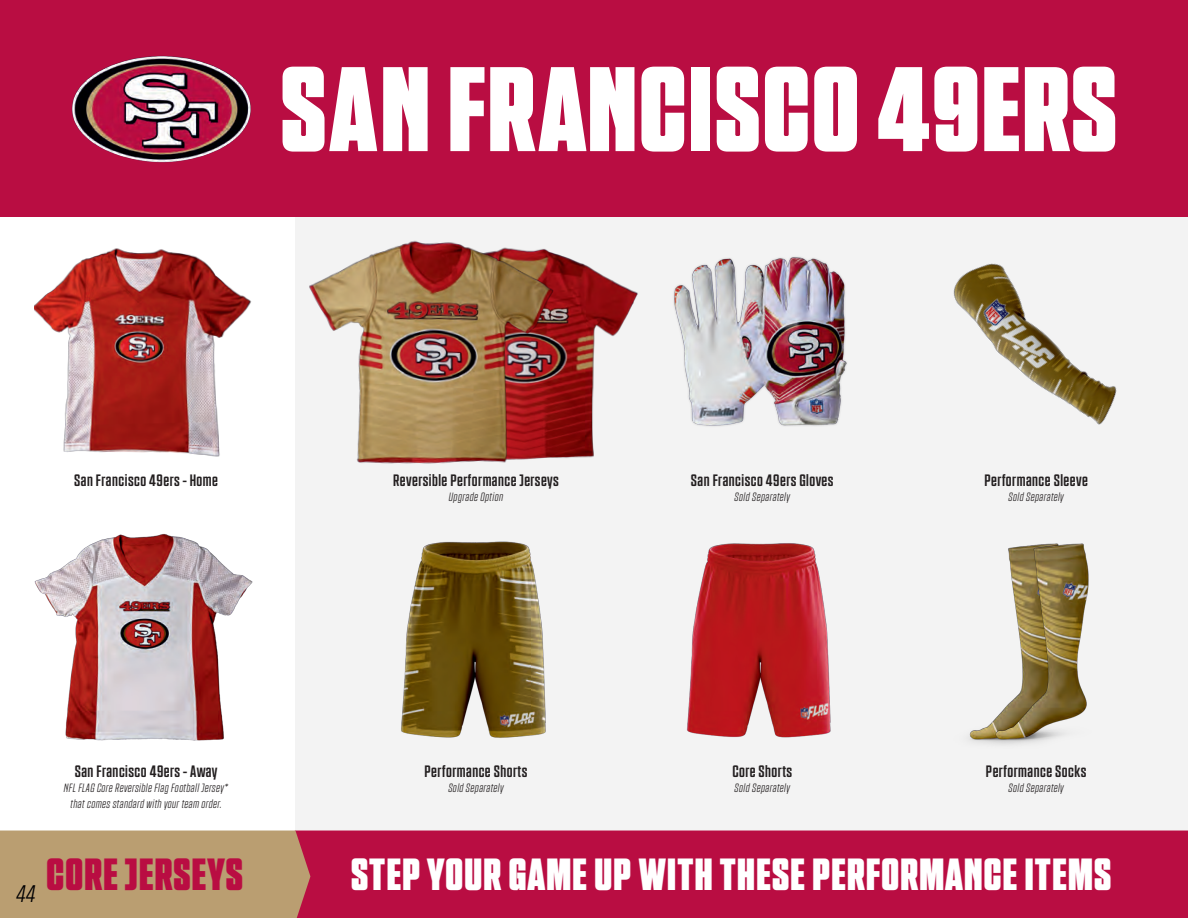
<style>
.page{position:relative;width:1188px;height:918px;background:#fff}
.page>*{position:absolute;margin:0;border:0;box-sizing:border-box;transform-origin:0 0}
.t1{font:120px "NTF Grand Black";letter-spacing:.02em;color:#fff}
.t2{font:45px "NTF Grand Black";letter-spacing:.03em;color:#fff}
.t3{font:45px "NTF Grand Black";letter-spacing:.03em;color:#b90d42}
.t4{font:italic 24px "NTF Grand Light";color:#000002;scale:1.05 1}
.t5{font:16.5px "NTF Grand Medium";letter-spacing:.03em;color:#231f20}
.t6{font:italic 12px/15.6px "NTF Grand Light";letter-spacing:.03em;color:#231f20;text-align:center}
</style>
<div class="page">
<div style="left:295px;top:217px;width:893px;height:615px;background:#f3f3f3"></div>
<div style="left:310px;top:831px;width:878px;height:87px;background:#b90d42"></div>
<div style="left:0;top:831px;width:310px;height:87px;background:#ba9e71"></div>
<img style="left:687px;top:543px;width:144px;height:195px">
<img style="left:673px;top:257px;width:174px;height:169px">
<img style="left:401px;top:541px;width:145px;height:197px">
<img style="left:969px;top:543px;width:120px;height:202px">
<img style="left:953px;top:263px;width:164px;height:162px">
<img style="left:35px;top:534px;width:218px;height:207px">
<img style="left:35px;top:248px;width:217px;height:209px">
<img style="left:559px;top:254px;width:79px;height:204px">
<img style="left:309px;top:240px;width:250px;height:224px">
<div style="left:0;top:0;width:1188px;height:217px;background:#b90d42"></div>
<img style="left:71px;top:55px;width:180px;height:108px">
<h1 class="t1" style="left:281px;top:39px;width:838px">SAN FRANCISCO 49ERS</h1>
<h3 class="t5" style="left:74px;top:470px;width:145px">San Francisco 49ers - Home</h3>
<h3 class="t5" style="left:393px;top:470px;width:167px">Reversible Performance Jerseys</h3>
<p class="t6" style="left:449px;top:489px;width:56px">Upgrade Option</p>
<h3 class="t5" style="left:691px;top:470px;width:144px">San Francisco 49ers Gloves</h3>
<p class="t6" style="left:735px;top:489px;width:57px">Sold Separately</p>
<h3 class="t5" style="left:985px;top:470px;width:105px">Performance Sleeve</h3>
<p class="t6" style="left:1009px;top:489px;width:57px">Sold Separately</p>
<h3 class="t5" style="left:75px;top:762px;width:144px">San Francisco 49ers - Away</h3>
<p class="t6" style="left:64px;top:780px;width:166px">NFL FLAG Core Reversible Flag Football Jersey* that comes standard with your team order.</p>
<h3 class="t5" style="left:425px;top:762px;width:104px">Performance Shorts</h3>
<p class="t6" style="left:448px;top:780px;width:57px">Sold Separately</p>
<h3 class="t5" style="left:732px;top:762px;width:61px">Core Shorts</h3>
<p class="t6" style="left:735px;top:780px;width:57px">Sold Separately</p>
<h3 class="t5" style="left:986px;top:762px;width:102px">Performance Socks</h3>
<p class="t6" style="left:1009px;top:780px;width:57px">Sold Separately</p>
<h3 class="t4" style="left:16px;top:880px;width:20px">44</h3>
<h2 class="t3" style="left:47px;top:848px;width:198px">CORE JERSEYS</h2>
<h2 class="t2" style="left:351px;top:848px;width:761px">STEP YOUR GAME UP WITH THESE PERFORMANCE ITEMS</h2>
</div>
